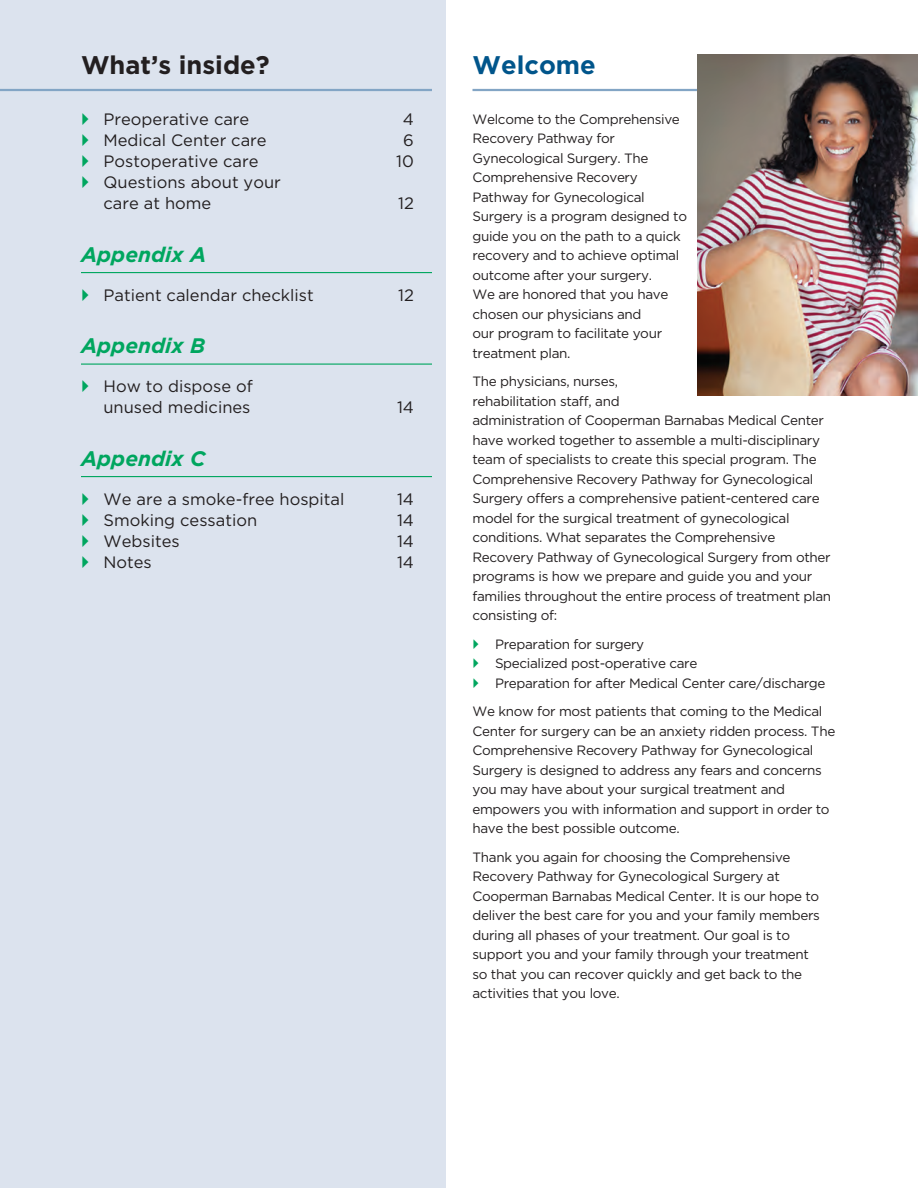
<style>
.page{position:relative;width:918px;height:1188px;background:#fff}
.page>*{position:absolute;margin:0;border:0;box-sizing:border-box;transform-origin:0 0}
.headline_blue{font:700 25.5px "Gotham";color:#231f20}
.headline_blue-2{font:700 25.5px "Gotham";color:#00558b}
.subheads_2{font:italic 700 21px "Gotham";color:#00a65f}
.bullet_text{font:16.5px/21px "Gotham";color:#231f20}
.body_text{font:13.5px/19.5px "Gotham";letter-spacing:-.025em;color:#231f20}
.bullet_text-2{font:13.5px "Gotham";letter-spacing:-.025em;color:#231f20}
</style>
<div class="page">
<div style="left:0;top:0;width:446px;height:1188px;background:#dce3ee"></div>
<hr style="left:472px;top:89px;width:365px;height:2px;background:#83a5c5">
<hr style="left:0;top:89px;width:432px;height:2px;background:#83a5c5">
<hr style="left:81px;top:272px;width:351px;height:1px;background:#00a65f">
<hr style="left:81px;top:364px;width:351px;height:1px;background:#00a65f">
<hr style="left:81px;top:476px;width:351px;height:1px;background:#00a65f">
<img style="left:698px;top:54px;width:220px;height:342px">
<p class="headline_blue" style="left:81px;top:48px;width:190px">What’s inside?</p>
<p class="bullet_text" style="left:104px;top:109px;width:147px">Preoperative care</p>
<p class="bullet_text" style="left:403px;top:109px;width:13px">4</p>
<p class="bullet_text" style="left:104px;top:130px;width:165px">Medical Center care</p>
<p class="bullet_text" style="left:403px;top:130px;width:12px">6</p>
<p class="bullet_text" style="left:104px;top:151px;width:157px">Postoperative care</p>
<p class="bullet_text" style="left:396px;top:151px;width:19px">10</p>
<p class="bullet_text" style="left:104px;top:172px;width:179px">Questions about your care at home</p>
<p class="bullet_text" style="left:398px;top:193px;width:17px">12</p>
<p class="subheads_2" style="left:81px;top:241px;width:127px">Appendix A</p>
<p class="bullet_text" style="left:104px;top:284px;width:212px">Patient calendar checklist</p>
<p class="bullet_text" style="left:398px;top:284px;width:17px">12</p>
<p class="subheads_2" style="left:81px;top:332px;width:126px">Appendix B</p>
<p class="bullet_text" style="left:104px;top:376px;width:151px">How to dispose of unused medicines</p>
<p class="bullet_text" style="left:397px;top:397px;width:18px">14</p>
<p class="subheads_2" style="left:81px;top:445px;width:126px">Appendix C</p>
<p class="bullet_text" style="left:104px;top:488px;width:243px">We are a smoke-free hospital</p>
<p class="bullet_text" style="left:397px;top:488px;width:18px">14</p>
<p class="bullet_text" style="left:104px;top:509px;width:155px">Smoking cessation</p>
<p class="bullet_text" style="left:397px;top:509px;width:18px">14</p>
<p class="bullet_text" style="left:104px;top:530px;width:78px">Websites</p>
<p class="bullet_text" style="left:397px;top:530px;width:18px">14</p>
<p class="bullet_text" style="left:104px;top:551px;width:50px">Notes</p>
<p class="bullet_text" style="left:397px;top:551px;width:18px">14</p>
<p class="headline_blue-2" style="left:472px;top:48px;width:125px">Welcome</p>
<p class="body_text" style="left:472px;top:109px;width:216px">Welcome to the Comprehensive<br>Recovery Pathway for<br>Gynecological Surgery. The<br>Comprehensive Recovery<br>Pathway for Gynecological<br>Surgery is a program designed to guide you on the path to a quick recovery and to achieve optimal outcome after your surgery.<br>We are honored that you have chosen our physicians and<br>our program to facilitate your treatment plan.</p>
<p class="body_text" style="left:472px;top:372px;width:360px">The physicians, nurses,<br>rehabilitation staff, and<br>administration of Cooperman Barnabas Medical Center have worked together to assemble a multi-disciplinary team of specialists to create this special program. The Comprehensive Recovery Pathway for Gynecological Surgery offers a comprehensive patient-centered care model for the surgical treatment of gynecological conditions. What separates the Comprehensive Recovery Pathway of Gynecological Surgery from other programs is how we prepare and guide you and your families throughout the entire process of treatment plan consisting of:</p>
<p class="bullet_text-2" style="left:495px;top:635px;width:151px">Preparation for surgery</p>
<p class="bullet_text-2" style="left:495px;top:655px;width:204px">Specialized post-operative care</p>
<p class="bullet_text-2" style="left:495px;top:674px;width:332px">Preparation for after Medical Center care/discharge</p>
<p class="body_text" style="left:472px;top:702px;width:364px">We know for most patients that coming to the Medical Center for surgery can be an anxiety ridden process. The Comprehensive Recovery Pathway for Gynecological Surgery is designed to address any fears and concerns you may have about your surgical treatment and empowers you with information and support in order to have the best possible outcome.</p>
<p class="body_text" style="left:472px;top:847px;width:349px">Thank you again for choosing the Comprehensive Recovery Pathway for Gynecological Surgery at Cooperman Barnabas Medical Center. It is our hope to deliver the best care for you and your family members during all phases of your treatment. Our goal is to support you and your family through your treatment so that you can recover quickly and get back to the activities that you love.</p>
</div>
